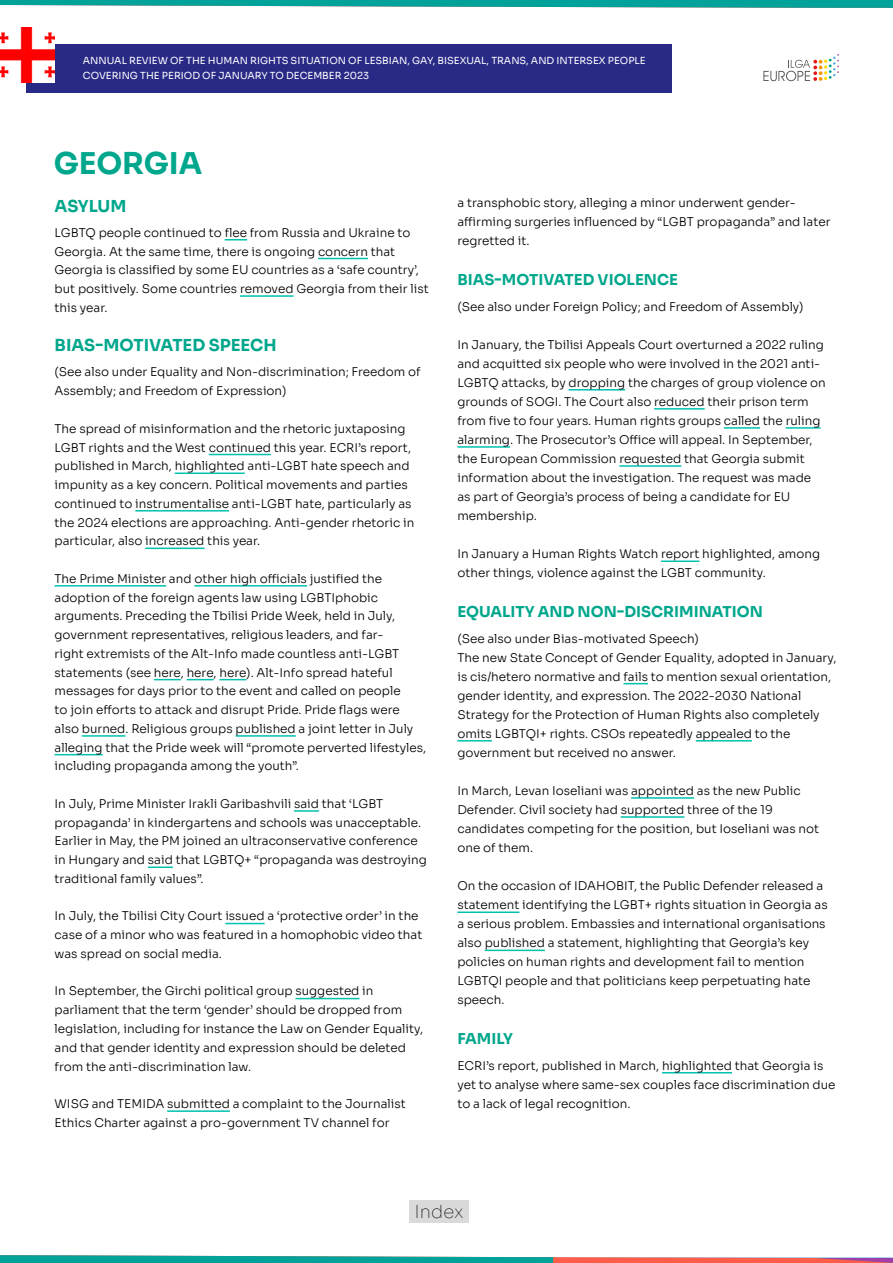
<style>
.page{position:relative;width:893px;height:1263px;background:#fff}
.page>*{position:absolute;margin:0;border:0;box-sizing:border-box;transform-origin:0 0}
.t1{font:700 30px "Sora";color:#00a78c}
.t2{font:100 18px "Sora";color:#000}
.t3{font:700 16.5px "Sora";color:#00a78c}
.t4{font:700 15px "Sora";color:#00a78c}
.t5{font:300 12px/18.8px "Sora";color:#000}
.t6{font:9.75px/15px "Sora";color:#fff}
</style>
<div class="page">
<svg style="left:0;top:0;width:893px;height:8px"></svg>
<div style="left:27px;top:45px;width:645px;height:48px;background:#282a86"></div>
<svg style="left:763px;top:54px;width:76px;height:27px"></svg>
<div style="left:409px;top:1200px;width:60px;height:22px;background:#dadada"></div>
<svg style="left:0;top:1255px;width:893px;height:8px"></svg>
<img style="left:0;top:28px;width:54px;height:54px">
<svg style="left:225px;top:239px;width:22px;height:1px"></svg>
<hr style="left:318px;top:258px;width:50px;height:1px;background:#00c2af">
<hr style="left:240px;top:295px;width:54px;height:2px;background:#00c2af">
<hr style="left:209px;top:454px;width:62px;height:1px;background:#00c2af">
<hr style="left:175px;top:472px;width:70px;height:2px;background:#00c2af">
<hr style="left:135px;top:510px;width:94px;height:1px;background:#00c2af">
<hr style="left:145px;top:547px;width:59px;height:2px;background:#00c2af">
<hr style="left:55px;top:585px;width:111px;height:2px;background:#00c2af">
<hr style="left:194px;top:585px;width:113px;height:2px;background:#00c2af">
<svg style="left:154px;top:679px;width:27px;height:1px"></svg>
<svg style="left:187px;top:679px;width:59px;height:1px"></svg>
<hr style="left:82px;top:735px;width:43px;height:2px;background:#00c2af">
<hr style="left:236px;top:735px;width:60px;height:2px;background:#00c2af">
<hr style="left:55px;top:754px;width:48px;height:1px;background:#00c2af">
<hr style="left:294px;top:810px;width:25px;height:2px;background:#00c2af">
<hr style="left:148px;top:866px;width:25px;height:2px;background:#00c2af">
<hr style="left:225px;top:923px;width:40px;height:1px;background:#00c2af">
<hr style="left:295px;top:998px;width:64px;height:1px;background:#00c2af">
<hr style="left:167px;top:1110px;width:63px;height:2px;background:#00c2af">
<hr style="left:568px;top:389px;width:57px;height:2px;background:#00c2af">
<hr style="left:654px;top:408px;width:51px;height:2px;background:#00c2af">
<hr style="left:724px;top:427px;width:36px;height:2px;background:#00c2af">
<hr style="left:786px;top:427px;width:34px;height:2px;background:#00c2af">
<hr style="left:457px;top:446px;width:53px;height:2px;background:#00c2af">
<hr style="left:619px;top:465px;width:62px;height:2px;background:#00c2af">
<hr style="left:661px;top:560px;width:38px;height:2px;background:#00c2af">
<svg style="left:623px;top:683px;width:25px;height:1px"></svg>
<hr style="left:457px;top:740px;width:35px;height:1px;background:#00c2af">
<hr style="left:696px;top:740px;width:56px;height:1px;background:#00c2af">
<hr style="left:631px;top:797px;width:63px;height:2px;background:#00c2af">
<hr style="left:621px;top:816px;width:63px;height:2px;background:#00c2af">
<hr style="left:457px;top:911px;width:62px;height:2px;background:#00c2af">
<hr style="left:485px;top:949px;width:60px;height:2px;background:#00c2af">
<hr style="left:662px;top:1072px;width:70px;height:1px;background:#00c2af">
<p class="t6" style="left:83px;top:52px;width:564px">ANNUAL REVIEW OF THE HUMAN RIGHTS SITUATION OF LESBIAN, GAY, BISEXUAL, TRANS, AND INTERSEX PEOPLE<br>COVERING THE PERIOD OF JANUARY TO DECEMBER 2023</p>
<h1 class="t1" style="left:54px;top:139px;width:150px">GEORGIA</h1>
<h3 class="t3" style="left:55px;top:192px;width:73px">ASYLUM</h3>
<p class="t5" style="left:55px;top:222px;width:376px">LGBTQ people continued to flee from Russia and Ukraine to Georgia. At the same time, there is ongoing concern that Georgia is classified by some EU countries as a ‘safe country’, but positively. Some countries removed Georgia from their list this year.</p>
<h3 class="t3" style="left:55px;top:332px;width:224px">BIAS-MOTIVATED SPEECH</h3>
<p class="t5" style="left:55px;top:362px;width:368px">(See also under Equality and Non-discrimination; Freedom of<br>Assembly; and Freedom of Expression)</p>
<p class="t5" style="left:55px;top:418px;width:361px">The spread of misinformation and the rhetoric juxtaposing LGBT rights and the West continued this year. ECRI’s report, published in March, highlighted anti-LGBT hate speech and impunity as a key concern. Political movements and parties continued to instrumentalise anti-LGBT hate, particularly as the 2024 elections are approaching. Anti-gender rhetoric in particular, also increased this year.</p>
<p class="t5" style="left:55px;top:568px;width:373px">The Prime Minister and other high officials justified the adoption of the foreign agents law using LGBTIphobic arguments. Preceding the Tbilisi Pride Week, held in July, government representatives, religious leaders, and far-<br>right extremists of the Alt-Info made countless anti-LGBT statements (see here, here, here). Alt-Info spread hateful messages for days prior to the event and called on people<br>to join efforts to attack and disrupt Pride. Pride flags were also burned. Religious groups published a joint letter in July alleging that the Pride week will “promote perverted lifestyles, including propaganda among the youth”.</p>
<p class="t5" style="left:55px;top:793px;width:374px">In July, Prime Minister Irakli Garibashvili said that ‘LGBT propaganda’ in kindergartens and schools was unacceptable.<br>Earlier in May, the PM joined an ultraconservative conference in Hungary and said that LGBTQ+ “propaganda was destroying traditional family values”.</p>
<p class="t5" style="left:55px;top:906px;width:369px">In July, the Tbilisi City Court issued a ‘protective order’ in the case of a minor who was featured in a homophobic video that was spread on social media.</p>
<p class="t5" style="left:55px;top:981px;width:370px">In September, the Girchi political group suggested in parliament that the term ‘gender’ should be dropped from legislation, including for instance the Law on Gender Equality, and that gender identity and expression should be deleted from the anti-discrimination law.</p>
<p class="t5" style="left:55px;top:1093px;width:353px">WISG and TEMIDA submitted a complaint to the Journalist<br>Ethics Charter against a pro-government TV channel for</p>
<p class="t5" style="left:457px;top:192px;width:375px">a transphobic story, alleging a minor underwent gender&shy;affirming surgeries influenced by “LGBT propaganda” and later regretted it.</p>
<p class="t4" style="left:457px;top:267px;width:222px">BIAS-MOTIVATED VIOLENCE</p>
<p class="t5" style="left:457px;top:296px;width:348px">(See also under Foreign Policy; and Freedom of Assembly)</p>
<p class="t5" style="left:457px;top:334px;width:370px">In January, the Tbilisi Appeals Court overturned a 2022 ruling and acquitted six people who were involved in the 2021 anti-LGBTQ attacks, by dropping the charges of group violence on grounds of SOGI. The Court also reduced their prison term from five to four years. Human rights groups called the ruling alarming. The Prosecutor’s Office will appeal. In September, the European Commission requested that Georgia submit information about the investigation. The request was made as part of Georgia’s process of being a candidate for EU membership.</p>
<p class="t5" style="left:457px;top:543px;width:364px">In January a Human Rights Watch report highlighted, among other things, violence against the LGBT community.</p>
<p class="t4" style="left:457px;top:599px;width:307px">EQUALITY AND NON-DISCRIMINATION</p>
<p class="t5" style="left:457px;top:628px;width:381px">(See also under Bias-motivated Speech)<br>The new State Concept of Gender Equality, adopted in January, is cis/hetero normative and fails to mention sexual orientation, gender identity, and expression. The 2022-2030 National Strategy for the Protection of Human Rights also completely omits LGBTQI+ rights. CSOs repeatedly appealed to the government but received no answer.</p>
<p class="t5" style="left:457px;top:780px;width:363px">In March, Levan Ioseliani was appointed as the new Public Defender. Civil society had supported three of the 19 candidates competing for the position, but Ioseliani was not one of them.</p>
<p class="t5" style="left:457px;top:875px;width:372px">On the occasion of IDAHOBIT, the Public Defender released a statement identifying the LGBT+ rights situation in Georgia as a serious problem. Embassies and international organisations also published a statement, highlighting that Georgia’s key policies on human rights and development fail to mention LGBTQI people and that politicians keep perpetuating hate speech.</p>
<p class="t4" style="left:457px;top:1026px;width:57px">FAMILY</p>
<p class="t5" style="left:457px;top:1055px;width:380px">ECRI’s report, published in March, highlighted that Georgia is yet to analyse where same-sex couples face discrimination due to a lack of legal recognition.</p>
<h2 class="t2" style="left:415px;top:1196px;width:50px">Index</h2>
</div>
